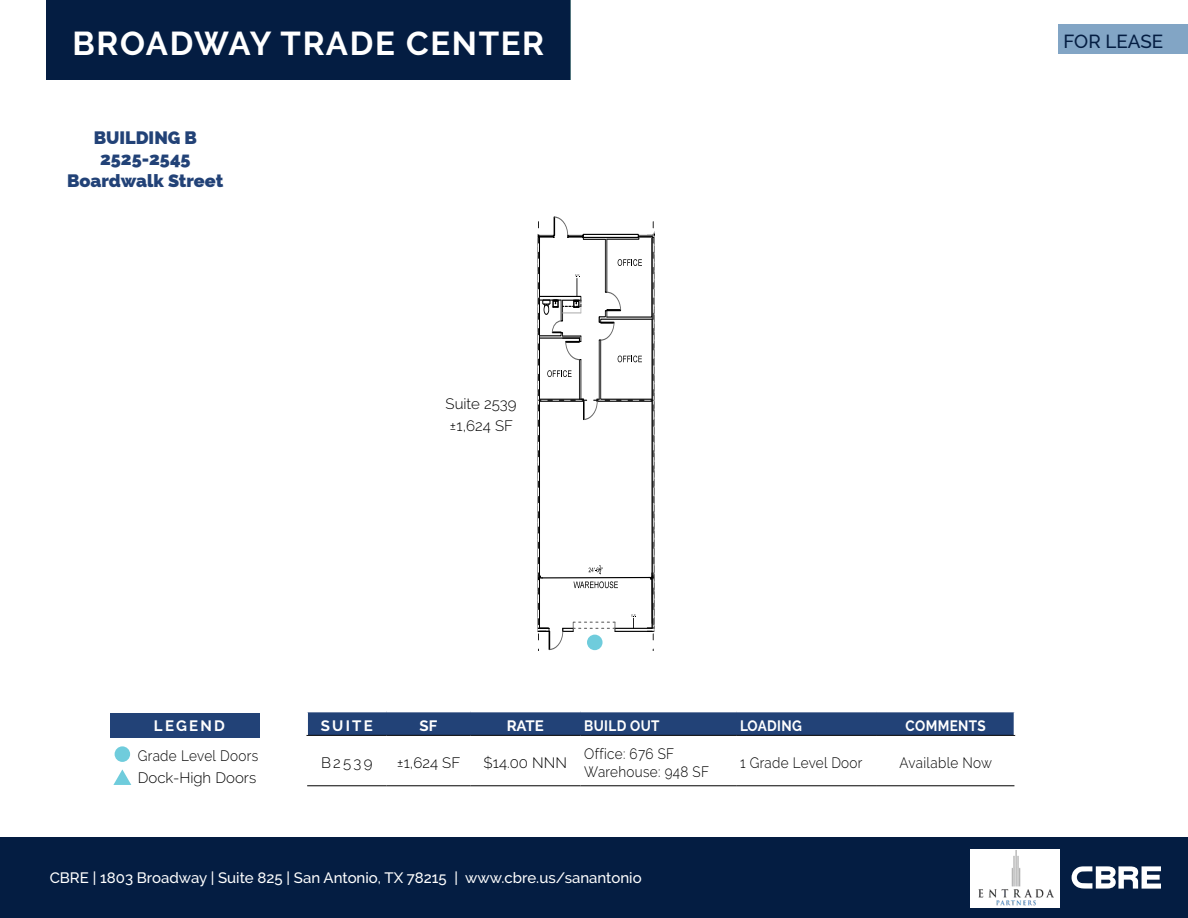
<style>
.page{position:relative;width:1188px;height:918px;background:#fff}
.page>*{position:absolute;margin:0;border:0;box-sizing:border-box;transform-origin:0 0}
.t1{font:700 33px "Raleway";letter-spacing:.05em;color:#fff}
.t2{font:500 18.75px "Raleway";color:#041d42}
.t3{font:800 18px/21.6px "Raleway";color:#224277;text-align:center}
.t4{font:300 15px/18px "Raleway";letter-spacing:.02em;color:#000;scale:.9 1}
.t5{font:500 15px "Raleway";color:#fff}
.t6{font:700 15px "Raleway";letter-spacing:.025em;color:#fff;scale:.9 1}
.t7{font:300 15px "Raleway";letter-spacing:.02em;color:#000}
.t8{font:700 15px "Raleway";letter-spacing:.025em;color:#fff}
.t9{font:300 15px/22.2px "Raleway";color:#000}
</style>
<div class="page">
<div style="left:0;top:837px;width:1188px;height:81px;background:#041d42"></div>
<svg style="left:1072px;top:866px;width:89px;height:23px"></svg>
<div style="left:1058px;top:24px;width:130px;height:30px;background:#82a5c5"></div>
<div style="left:970px;top:849px;width:90px;height:59px;background:#fff"></div>
<hr style="left:306px;top:735px;width:80px;height:1px;background:#000">
<hr style="left:307px;top:785px;width:79px;height:1px;background:#000">
<hr style="left:386px;top:735px;width:84px;height:1px;background:#000">
<hr style="left:470px;top:735px;width:110px;height:1px;background:#000">
<hr style="left:386px;top:785px;width:84px;height:1px;background:#000">
<hr style="left:470px;top:785px;width:110px;height:1px;background:#000">
<hr style="left:580px;top:735px;width:156px;height:1px;background:#000">
<hr style="left:580px;top:785px;width:156px;height:1px;background:#000">
<hr style="left:736px;top:735px;width:141px;height:1px;background:#000">
<hr style="left:736px;top:785px;width:141px;height:1px;background:#000">
<hr style="left:877px;top:735px;width:138px;height:1px;background:#000">
<hr style="left:877px;top:785px;width:137px;height:1px;background:#000">
<svg style="left:307px;top:712px;width:708px;height:23px;background:#264578"></svg>
<div style="left:111px;top:713px;width:149px;height:25px;background:#224277"></div>
<svg style="left:113px;top:769px;width:18px;height:16px"></svg>
<div style="left:115px;top:746px;width:15px;height:16px;background:#6fccdc;border-radius:50%"></div>
<svg style="left:537px;top:216px;width:118px;height:434px"></svg>
<div style="left:587px;top:635px;width:16px;height:15px;background:#6fccdc;border-radius:50%"></div>
<div style="left:46px;top:0;width:524px;height:80px;background:#041d42"></div>
<img style="left:979px;top:851px;width:74px;height:55px">
<h1 class="t1" style="left:72px;top:25px;width:473px">BROADWAY TRADE CENTER</h1>
<p class="t3" style="left:67px;top:127px;width:158px">BUILDING B<br>2525-2545<br>Boardwalk Street</p>
<p class="t9" style="left:446px;top:393px;width:73px">Suite 2539 ±1,624 SF</p>
<p class="t2" style="left:1064px;top:30px;width:101px">FOR LEASE</p>
<p class="t8" style="left:154px;top:717px;width:72px">LEGEND</p>
<p class="t4" style="left:138px;top:744px;width:135px;line-height:22.5px">Grade Level Doors<br>Dock-High Doors</p>
<p class="t8" style="left:321px;top:717px;width:54px">SUITE</p>
<p class="t8" style="left:420px;top:717px;width:19px">SF</p>
<p class="t8" style="left:507px;top:717px;width:39px">RATE</p>
<p class="t6" style="left:584px;top:717px;width:85px">BUILD OUT</p>
<p class="t6" style="left:740px;top:717px;width:70px">LOADING</p>
<p class="t6" style="left:906px;top:717px;width:91px">COMMENTS</p>
<p class="t7" style="left:321px;top:754px;width:53px">B2539</p>
<p class="t7" style="left:397px;top:754px;width:65px">±1,624 SF</p>
<p class="t7" style="left:484px;top:754px;width:85px">$14.00 NNN</p>
<p class="t4" style="left:584px;top:744px;width:140px">Office: 676 SF<br>Warehouse: 948 SF</p>
<p class="t4" style="left:740px;top:753px;width:138px">1 Grade Level Door</p>
<p class="t4" style="left:900px;top:753px;width:104px">Available Now</p>
<p class="t5" style="left:50px;top:869px;width:594px">CBRE | 1803 Broadway | Suite 825 | San Antonio, TX 78215 | www.cbre.us/sanantonio</p>
</div>
